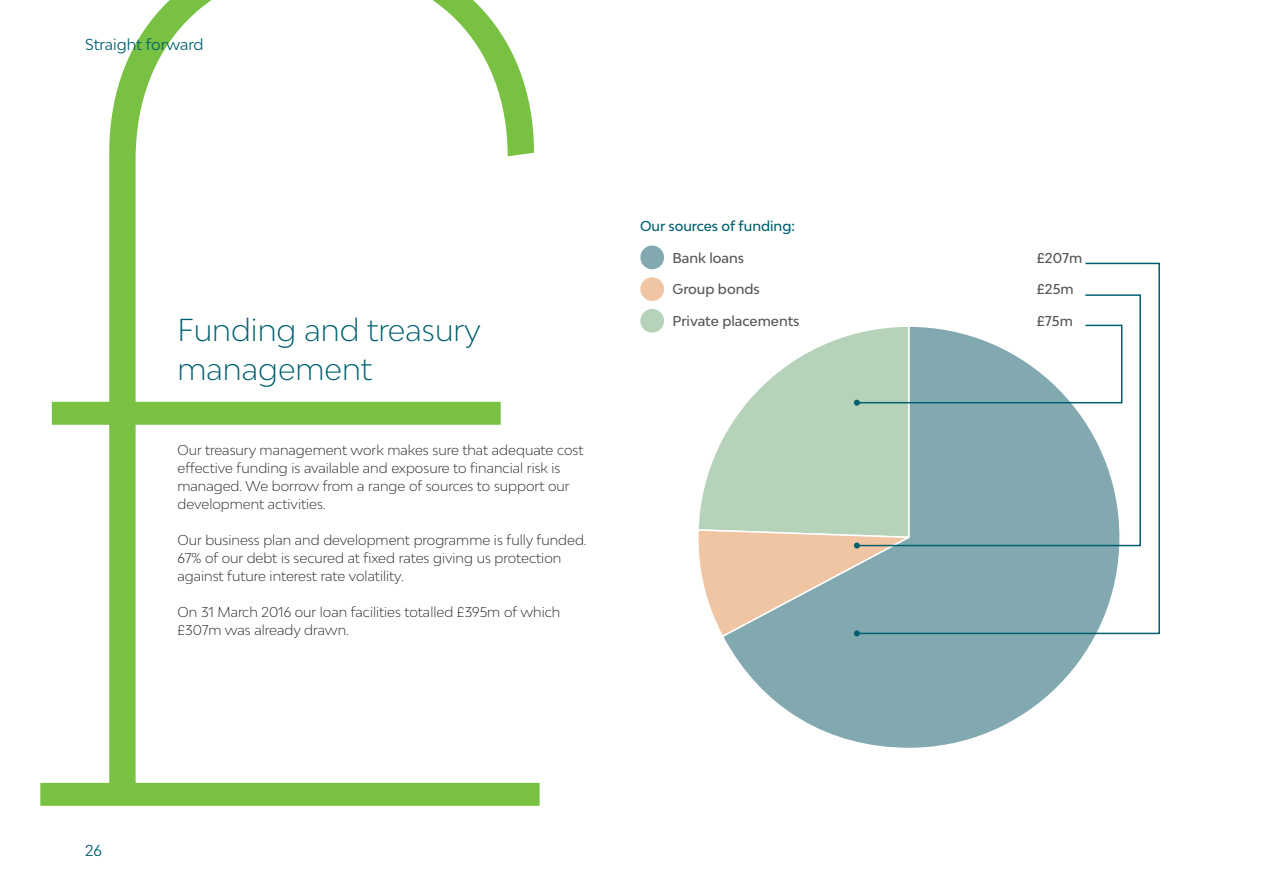
<style>
.page{position:relative;width:1263px;height:893px;background:#fff}
.page>*{position:absolute;margin:0;border:0;box-sizing:border-box;transform-origin:0 0}
.t1{font:100 1147.5px "Bw Modelica";color:#79c142}
.t2{font:300 30px/39px "Bw Modelica";color:#00606f}
.t3{font:15px "Bw Modelica";color:#00606f}
.t4{font:300 13.5px/18px "Bw Modelica";color:#231f20}
.t5{font:500 13.5px "Bw Modelica";color:#57585a}
.t6{font:500 13.5px "Bw Modelica";color:#00606f}
</style>
<div class="page">
<svg style="left:724px;top:638px;width:370px;height:110px"></svg>
<div style="left:640px;top:246px;width:24px;height:23px;background:#82a9b0;border-radius:50%"></div>
<div style="left:640px;top:277px;width:24px;height:24px;background:#f0c5a4;border-radius:50%"></div>
<div style="left:640px;top:309px;width:24px;height:24px;background:#b6d3ba;border-radius:50%"></div>
<svg style="left:1085px;top:262px;width:75px;height:373px"></svg>
<svg style="left:698px;top:324px;width:425px;height:314px"></svg>
<h1 class="t1" style="left:-25px;top:-365px;width:643px">£</h1>
<p class="t3" style="left:85px;top:841px;width:18px">26</p>
<p class="t3" style="left:85px;top:35px;width:120px">Straight forward</p>
<h2 class="t2" style="left:178px;top:310px;width:305px">Funding and treasury management</h2>
<p class="t4" style="left:178px;top:441px;width:407px">Our treasury management work makes sure that adequate cost effective funding is available and exposure to financial risk is managed. We borrow from a range of sources to support our development activities.</p>
<p class="t4" style="left:178px;top:531px;width:411px">Our business plan and development programme is fully funded.<br>67% of our debt is secured at fixed rates giving us protection against future interest rate volatility.</p>
<p class="t4" style="left:178px;top:603px;width:384px">On 31 March 2016 our loan facilities totalled £395m of which £307m was already drawn.</p>
<p class="t6" style="left:640px;top:217px;width:156px">Our sources of funding:</p>
<p class="t5" style="left:672px;top:249px;width:73px">Bank loans</p>
<p class="t5" style="left:1037px;top:249px;width:47px">£207m</p>
<p class="t5" style="left:672px;top:281px;width:89px">Group bonds</p>
<p class="t5" style="left:1037px;top:281px;width:38px">£25m</p>
<p class="t5" style="left:672px;top:312px;width:129px">Private placements</p>
<p class="t5" style="left:1037px;top:312px;width:38px">£75m</p>
</div>
